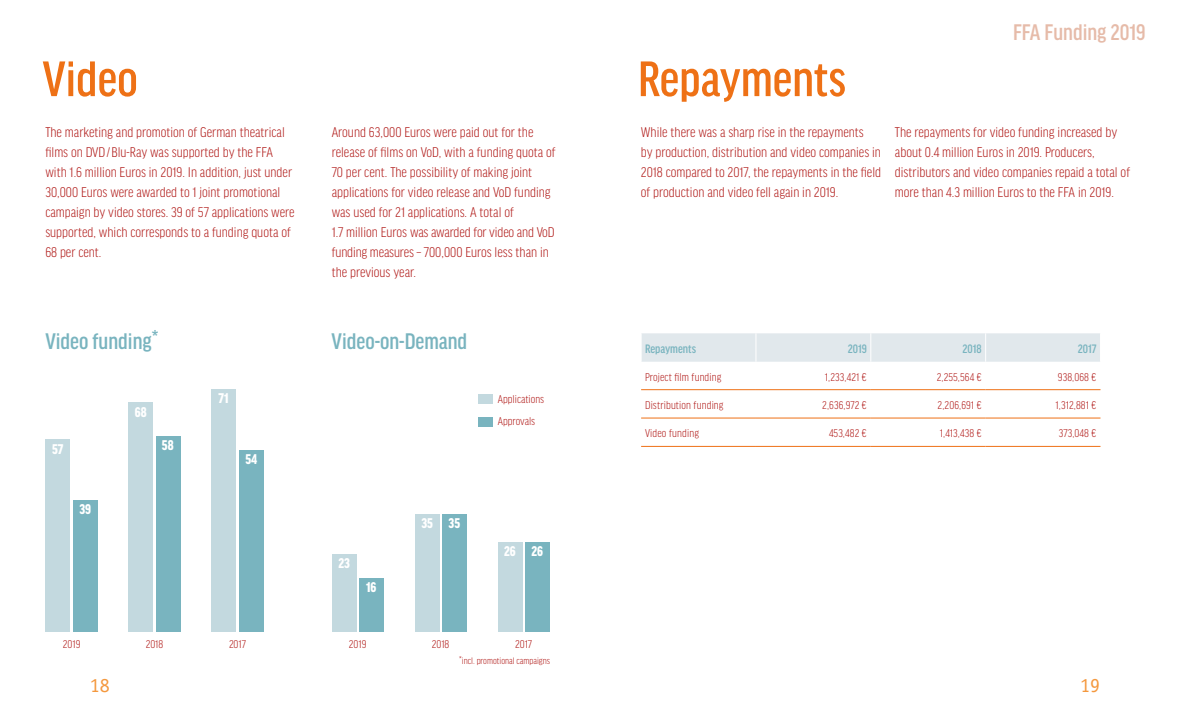
<style>
.page{position:relative;width:1191px;height:709px;background:#fff}
.page>*{position:absolute;margin:0;border:0;box-sizing:border-box;transform-origin:0 0}
.t1{font:500 condensed 53px "Good Headline Pro";color:#ee7116}
.t2{font:500 condensed 24px "Good Headline Pro";color:#79b4bf}
.t3{font:500 condensed 24px "Good Headline Pro";color:#e6bba9}
.t4{font:20px "Officina Sans";color:#f4983e}
.t5{font:300 condensed 15px/20px "Good Headline Pro";color:#af1614}
.t6{font:900 condensed 15px "Good Headline Pro";color:#fff}
.t7{font:500 condensed 13px "Good Headline Pro";color:#79b4bf}
.t8{font:300 condensed 12px/22.5px "Good Headline Pro";letter-spacing:.01em;color:#af1614}
.t9{font:300 condensed 10px "Good Headline Pro";color:#af1614}
</style>
<div class="page">
<div style="left:478px;top:394px;width:15px;height:10px;background:#c3d9df"></div>
<div style="left:478px;top:416px;width:15px;height:10px;background:#79b4bf"></div>
<hr style="left:641px;top:389px;width:115px;height:1px;background:#ee7116">
<hr style="left:756px;top:389px;width:114px;height:1px;background:#ee7116">
<hr style="left:870px;top:389px;width:115px;height:1px;background:#ee7116">
<hr style="left:985px;top:389px;width:115px;height:1px;background:#ee7116">
<hr style="left:641px;top:418px;width:115px;height:1px;background:#ee7116">
<hr style="left:756px;top:418px;width:114px;height:1px;background:#ee7116">
<hr style="left:870px;top:418px;width:115px;height:1px;background:#ee7116">
<hr style="left:985px;top:418px;width:115px;height:1px;background:#ee7116">
<hr style="left:641px;top:446px;width:115px;height:1px;background:#ee7116">
<hr style="left:756px;top:446px;width:114px;height:1px;background:#ee7116">
<hr style="left:870px;top:446px;width:115px;height:1px;background:#ee7116">
<hr style="left:985px;top:446px;width:115px;height:1px;background:#ee7116">
<div style="left:641px;top:333px;width:459px;height:29px;background:#e1e8ec"></div>
<div style="left:156px;top:436px;width:25px;height:195px;background:#79b4bf"></div>
<div style="left:128px;top:402px;width:25px;height:229px;background:#c3d9df"></div>
<div style="left:73px;top:500px;width:25px;height:131px;background:#79b4bf"></div>
<div style="left:45px;top:439px;width:25px;height:192px;background:#c3d9df"></div>
<div style="left:239px;top:450px;width:25px;height:181px;background:#79b4bf"></div>
<div style="left:211px;top:389px;width:25px;height:242px;background:#c3d9df"></div>
<div style="left:525px;top:542px;width:25px;height:89px;background:#79b4bf"></div>
<div style="left:497px;top:542px;width:25px;height:89px;background:#c3d9df"></div>
<div style="left:442px;top:514px;width:25px;height:117px;background:#79b4bf"></div>
<div style="left:415px;top:514px;width:24px;height:117px;background:#c3d9df"></div>
<div style="left:359px;top:577px;width:25px;height:54px;background:#79b4bf"></div>
<div style="left:332px;top:554px;width:25px;height:77px;background:#c3d9df"></div>
<h1 class="t1" style="left:42px;top:51px;width:97px">Video</h1>
<h1 class="t1" style="left:638px;top:51px;width:209px">Repayments</h1>
<h2 class="t3" style="left:1013px;top:19px;width:134px">FFA Funding 2019</h2>
<p class="t5" style="left:45px;top:122px;width:251px">The marketing and promotion of German theatrical films on DVD / Blu-Ray was supported by the FFA with 1.6 million Euros in 2019. In addition, just under 30,000 Euros were awarded to 1 joint promotional campaign by video stores. 39 of 57 applications were supported, which corresponds to a funding quota of 68 per cent.</p>
<p class="t5" style="left:332px;top:122px;width:225px">Around 63,000 Euros were paid out for the release of films on VoD, with a funding quota of 70 per cent. The possibility of making joint applications for video release and VoD funding was used for 21 applications. A total of<br>1.7 million Euros was awarded for video and VoD funding measures – 700,000 Euros less than in the previous year.</p>
<h2 class="t2" style="left:45px;top:329px;width:115px">Video funding*</h2>
<h2 class="t2" style="left:331px;top:329px;width:137px">Video‐on‐Demand</h2>
<p class="t6" style="left:52px;top:441px;width:13px">57</p>
<p class="t6" style="left:79px;top:501px;width:13px">39</p>
<p class="t6" style="left:135px;top:404px;width:13px">68</p>
<p class="t6" style="left:162px;top:437px;width:13px">58</p>
<p class="t6" style="left:219px;top:390px;width:11px">71</p>
<p class="t6" style="left:245px;top:451px;width:13px">54</p>
<p class="t6" style="left:338px;top:555px;width:13px">23</p>
<p class="t6" style="left:366px;top:579px;width:12px">16</p>
<p class="t6" style="left:421px;top:515px;width:13px">35</p>
<p class="t6" style="left:448px;top:515px;width:13px">35</p>
<p class="t8" style="left:498px;top:388px;width:48px">Applications<br>Approvals</p>
<p class="t6" style="left:504px;top:543px;width:40px">26 26</p>
<p class="t8" style="left:63px;top:633px;width:19px">2019</p>
<p class="t8" style="left:146px;top:633px;width:19px">2018</p>
<p class="t8" style="left:229px;top:633px;width:18px">2017</p>
<p class="t8" style="left:349px;top:633px;width:19px">2019</p>
<p class="t8" style="left:432px;top:633px;width:19px">2018</p>
<p class="t8" style="left:515px;top:633px;width:18px">2017</p>
<p class="t9" style="left:459px;top:655px;width:92px">*incl. promotional campaigns</p>
<p class="t5" style="left:641px;top:122px;width:242px">While there was a sharp rise in the repayments<br>by production, distribution and video companies in 2018 compared to 2017, the repayments in the field of production and video fell again in 2019.</p>
<p class="t5" style="left:895px;top:122px;width:237px">The repayments for video funding increased by about 0.4 million Euros in 2019. Producers, distributors and video companies repaid a total of more than 4.3 million Euros to the FFA in 2019.</p>
<p class="t7" style="left:645px;top:342px;width:52px">Repayments</p>
<p class="t7" style="left:847px;top:342px;width:21px">2019</p>
<p class="t7" style="left:962px;top:342px;width:21px">2018</p>
<p class="t7" style="left:1078px;top:342px;width:20px">2017</p>
<p class="t8" style="left:645px;top:365px;width:78px">Project film funding</p>
<p class="t8" style="left:825px;top:365px;width:43px">1,233,421 €</p>
<p class="t8" style="left:936px;top:365px;width:46px">2,255,564 €</p>
<p class="t8" style="left:1057px;top:365px;width:40px">938,068 €</p>
<p class="t8" style="left:645px;top:394px;width:80px">Distribution funding</p>
<p class="t8" style="left:822px;top:394px;width:46px">2,636,972 €</p>
<p class="t8" style="left:937px;top:394px;width:46px">2,206,691 €</p>
<p class="t8" style="left:1055px;top:394px;width:42px">1,312,881 €</p>
<p class="t8" style="left:645px;top:422px;width:55px">Video funding</p>
<p class="t8" style="left:829px;top:422px;width:39px">453,482 €</p>
<p class="t8" style="left:939px;top:422px;width:43px">1,413,438 €</p>
<p class="t8" style="left:1058px;top:422px;width:39px">373,048 €</p>
<h3 class="t4" style="left:90px;top:673px;width:21px">18</h3>
<h3 class="t4" style="left:1080px;top:673px;width:21px">19</h3>
</div>
